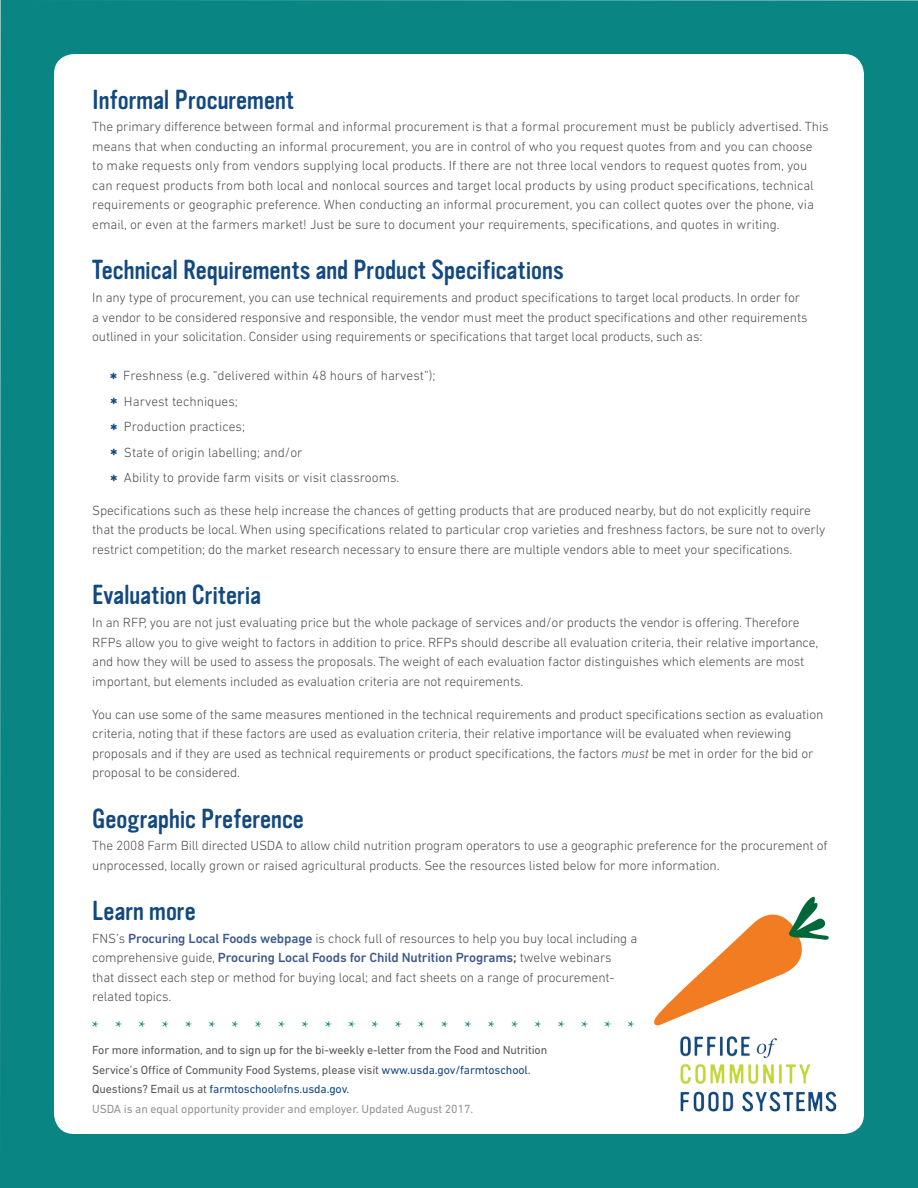
<style>
.page{position:relative;width:918px;height:1188px;background:#098683}
.page>*{position:absolute;margin:0;border:0;box-sizing:border-box;transform-origin:0 0}
.t1{font:45px "Vinyl";letter-spacing:-.025em;color:#124980}
.t2{font:27px "Vinyl OT";color:#124980}
.t3{font:18px "Minion Pro";color:#098683}
.t4{font:300 13.5px/19.5px "DIN Next LT Pro";letter-spacing:-.01em;color:#4d4d4f}
.t5{font:12px/19.5px "DIN Next LT Pro";letter-spacing:-.01em;color:#58595b}
.t6{font:12px "DIN Next LT Pro";letter-spacing:-.01em;color:#939598}
.t7{font:12px "DIN Next LT Pro";letter-spacing:-.01em;color:#124980}
.s1{font-weight:500;font-size:22.5px;color:#124980}
.s2{font-style:italic}
.s3{font-weight:500;color:#3c5a8c}
.s4{font-weight:500}
.s5{color:#124980}
.s6{color:#58595b}
.s7{font-size:7.5px}
</style>
<div class="page">
<div style="left:54px;top:54px;width:810px;height:1080px;background:#fff;border-radius:20px"></div>
<svg style="left:654px;top:897px;width:175px;height:129px"></svg>
<img style="left:680px;top:1036px;width:157px;height:76px">
<h1 class="t1" style="left:83px;top:62px;width:330px">A little more about...</h1>
<h2 class="t2" style="left:92px;top:84px;width:203px">Informal Procurement</h2>
<p class="t4" style="left:92px;top:117px;width:738px">The primary difference between formal and informal procurement is that a formal procurement must be publicly advertised. This means that when conducting an informal procurement, you are in control of who you request quotes from and you can choose<br>to make requests only from vendors supplying local products. If there are not three local vendors to request quotes from, you can request products from both local and nonlocal sources and target local products by using product specifications, technical requirements or geographic preference. When conducting an informal procurement, you can collect quotes over the phone, via email, or even at the farmers market! Just be sure to document your requirements, specifications, and quotes in writing.</p>
<h2 class="t2" style="left:92px;top:255px;width:473px">Technical Requirements and Product Specifications</h2>
<p class="t4" style="left:92px;top:288px;width:717px">In any type of procurement, you can use technical requirements and product specifications to target local products. In order for a vendor to be considered responsive and responsible, the vendor must meet the product specifications and other requirements outlined in your solicitation. Consider using requirements or specifications that target local products, such as:</p>
<p class="t4" style="left:110px;top:366px;width:327px"><span class="s1">*</span> Freshness (e.g. “delivered within 48 hours of harvest”);</p>
<p class="t4" style="left:110px;top:391px;width:129px"><span class="s1">*</span> Harvest techniques;</p>
<p class="t4" style="left:110px;top:417px;width:136px"><span class="s1">*</span> Production practices;</p>
<p class="t4" style="left:110px;top:442px;width:194px"><span class="s1">*</span> State of origin labelling; and/or</p>
<p class="t4" style="left:110px;top:468px;width:291px"><span class="s1">*</span> Ability to provide farm visits or visit classrooms.</p>
<p class="t4" style="left:92px;top:501px;width:735px">Specifications such as these help increase the chances of getting products that are produced nearby, but do not explicitly require that the products be local. When using specifications related to particular crop varieties and freshness factors, be sure not to overly restrict competition; do the market research necessary to ensure there are multiple vendors able to meet your specifications.</p>
<h2 class="t2" style="left:92px;top:580px;width:170px">Evaluation Criteria</h2>
<p class="t4" style="left:92px;top:613px;width:728px">In an RFP, you are not just evaluating price but the whole package of services and/or products the vendor is offering. Therefore RFPs allow you to give weight to factors in addition to price. RFPs should describe all evaluation criteria, their relative importance, and how they will be used to assess the proposals. The weight of each evaluation factor distinguishes which elements are most important, but elements included as evaluation criteria are not requirements.</p>
<p class="t4" style="left:92px;top:704px;width:733px">You can use some of the same measures mentioned in the technical requirements and product specifications section as evaluation criteria, noting that if these factors are used as evaluation criteria, their relative importance will be evaluated when reviewing proposals and if they are used as technical requirements or product specifications, the factors <span class="s2">must</span> be met in order for the bid or proposal to be considered.</p>
<h2 class="t2" style="left:92px;top:803px;width:213px">Geographic Preference</h2>
<p class="t4" style="left:92px;top:836px;width:737px">The 2008 Farm Bill directed USDA to allow child nutrition program operators to use a geographic preference for the procurement of unprocessed, locally grown or raised agricultural products. See the resources listed below for more information.</p>
<h2 class="t2" style="left:92px;top:896px;width:105px">Learn more</h2>
<p class="t4" style="left:92px;top:928px;width:547px">FNS’s <span class="s3">Procuring Local Foods webpage</span> is chock full of resources to help you buy local including a comprehensive guide, <span class="s3">Procuring Local Foods for Child Nutrition Programs</span><span class="s4">;</span> twelve webinars that dissect each step or method for buying local; and fact sheets on a range of procurement&shy;related topics.</p>
<h3 class="t3" style="left:92px;top:1015px;width:544px">************************</h3>
<p class="t5" style="left:92px;top:1040px;width:456px">For more information, and to sign up for the bi-weekly e-letter from the Food and Nutrition<br>Service’s Office of Community Food Systems, please visit <span class="s5">www.usda.gov/farmtoschool</span>.</p>
<p class="t7" style="left:92px;top:1082px;width:259px"><span class="s6">Questions? Email us at</span> farmtoschool<span class="s7">@</span>fns.usda.gov<span class="s6">.</span></p>
<p class="t6" style="left:92px;top:1102px;width:383px">USDA is an equal opportunity provider and employer. Updated August 2017.</p>
</div>
